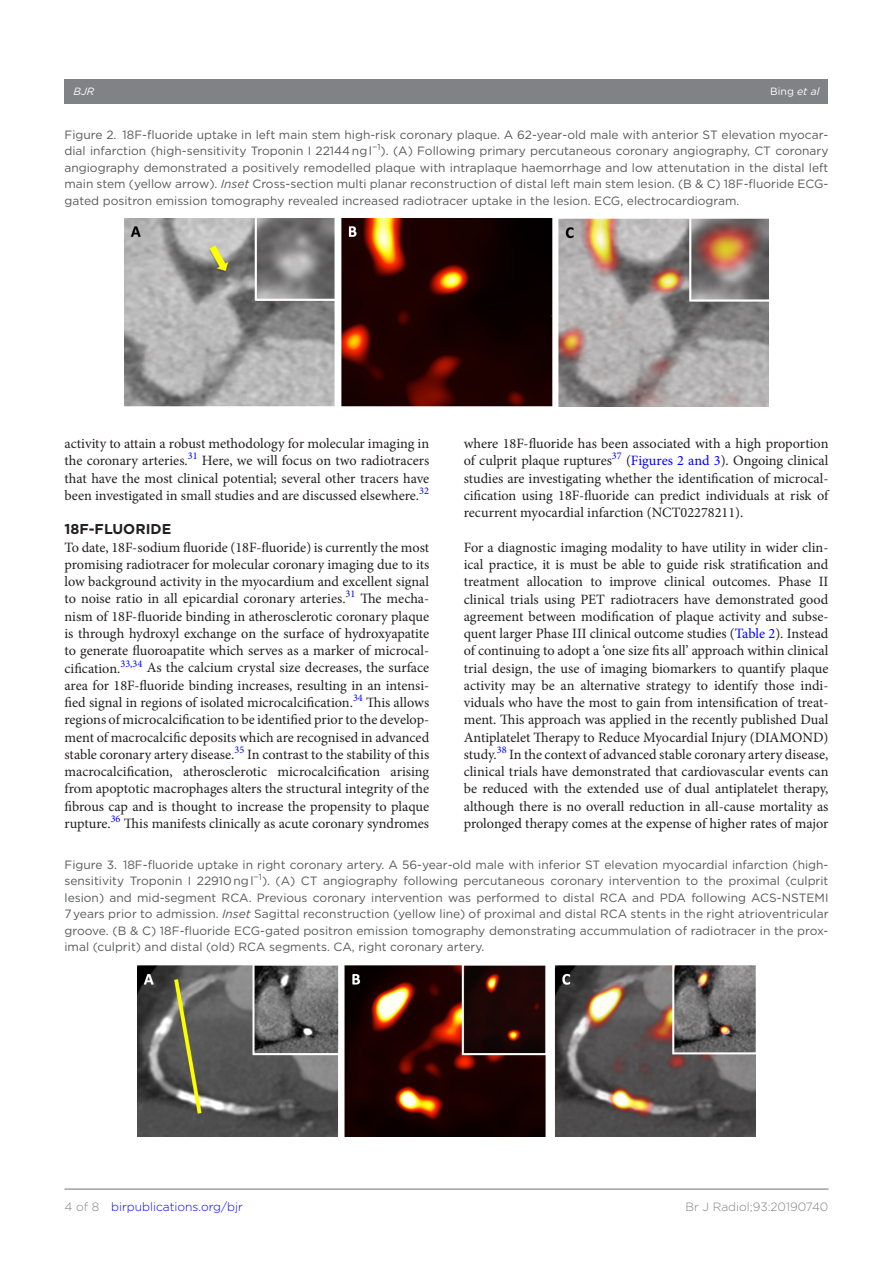
<style>
.page{position:relative;width:893px;height:1263px;background:#fff}
.page>*{position:absolute;margin:0;border:0;box-sizing:border-box;transform-origin:0 0}
.t1{font:14.25px/17.2px "Minion Pro";color:#231f20;text-align:justify}
.t2{font:700 14.25px "Gotham";color:#231f20}
.t3{font:12px/16.5px "Gotham";color:#57585a;text-align:justify}
.t4{font:300 12px "Gotham";color:#00f}
.t5{font:300 12px "Gotham";color:#808285}
.t6{font:10.5px "Gotham";color:#fff}
.t7{font:italic 10.5px "Gotham";color:#fff}
.s1{font-style:italic}
.s2{color:#00f}
.s3{color:#808285}
</style>
<div class="page">
<hr style="left:64px;top:1188px;width:764px;height:2px;background:#808285">
<div style="left:64px;top:79px;width:764px;height:24px;background:#808285"></div>
<img style="left:125px;top:219px;width:643px;height:187px">
<img style="left:138px;top:965px;width:617px;height:171px">
<p class="t7" style="left:74px;top:85px;width:22px">BJR</p>
<p class="t6" style="left:770px;top:85px;width:51px">Bing <span class="s1">et al</span></p>
<p class="t3" style="left:64px;top:126px;width:765px">Figure 2. 18F-fluoride uptake in left main stem high-risk coronary plaque. A 62-year-old male with anterior ST elevation myocar&shy;dial infarction (high-sensitivity Troponin I 22144 ng l<sup>−1</sup>). (A) Following primary percutaneous coronary angiography, CT coronary angiography demonstrated a positively remodelled plaque with intraplaque haemorrhage and low attenutation in the distal left main stem (yellow arrow). <span class="s1">Inset</span> Cross-section multi planar reconstruction of distal left main stem lesion. (B &amp; C) 18F-fluoride ECG&shy;gated positron emission tomography revealed increased radiotracer uptake in the lesion. ECG, electrocardiogram.</p>
<p class="t1" style="left:64px;top:435px;width:366px">activity to attain a robust methodology for molecular imaging in the coronary arteries.<sup>31</sup> Here, we will focus on two radiotracers that have the most clinical potential; several other tracers have been investigated in small studies and are discussed elsewhere.<sup>32</sup></p>
<p class="t2" style="left:64px;top:519px;width:108px">18F-FLUORI DE</p>
<p class="t1" style="left:64px;top:539px;width:366px">To date, 18F-sodium fluoride (18F-fluoride) is currently the most promising radiotracer for molecular coronary imaging due to its low background activity in the myocardium and excellent signal to noise ratio in all epicardial coronary arteries.<sup>31</sup> The mecha&shy;nism of 18F-fluoride binding in atherosclerotic coronary plaque is through hydroxyl exchange on the surface of hydroxyapatite to generate fluoroapatite which serves as a marker of microcal&shy;cification.<sup>33,34</sup> As the calcium crystal size decreases, the surface area for 18F-fluoride binding increases, resulting in an intensi&shy;fied signal in regions of isolated microcalcification.<sup>34</sup> This allows regions of microcalcification to be identified prior to the develop&shy;ment of macrocalcific deposits which are recognised in advanced stable coronary artery disease.<sup>35</sup> In contrast to the stability of this macrocalcification, atherosclerotic microcalcification arising from apoptotic macrophages alters the structural integrity of the fibrous cap and is thought to increase the propensity to plaque rupture.<sup>36</sup> This manifests clinically as acute coronary syndromes</p>
<p class="t1" style="left:464px;top:435px;width:366px">where 18F-fluoride has been associated with a high proportion of culprit plaque ruptures<sup>37</sup> (<span class="s2">Figures 2 and 3</span>). Ongoing clinical studies are investigating whether the identification of microcal&shy;cification using 18F-fluoride can predict individuals at risk of recurrent myocardial infarction (NCT02278211).</p>
<p class="t1" style="left:464px;top:539px;width:366px">For a diagnostic imaging modality to have utility in wider clin&shy;ical practice, it is must be able to guide risk stratification and treatment allocation to improve clinical outcomes. Phase II clinical trials using PET radiotracers have demonstrated good agreement between modification of plaque activity and subse&shy;quent larger Phase III clinical outcome studies (<span class="s2">Table 2</span>). Instead of continuing to adopt a ‘one size fits all’ approach within clinical trial design, the use of imaging biomarkers to quantify plaque activity may be an alternative strategy to identify those indi&shy;viduals who have the most to gain from intensification of treat&shy;ment. This approach was applied in the recently published Dual Antiplatelet Therapy to Reduce Myocardial Injury (DIAMOND) study.<sup>38</sup> In the context of advanced stable coronary artery disease, clinical trials have demonstrated that cardiovascular events can be reduced with the extended use of dual antiplatelet therapy, although there is no overall reduction in all-cause mortality as prolonged therapy comes at the expense of higher rates of major</p>
<p class="t3" style="left:64px;top:856px;width:766px">Figure 3. 18F-fluoride uptake in right coronary artery. A 56-year-old male with inferior ST elevation myocardial infarction (high&shy;sensitivity Troponin I 22910 ng l<sup>−1</sup>). (A) CT angiography following percutaneous coronary intervention to the proximal (culprit lesion) and mid-segment RCA. Previous coronary intervention was performed to distal RCA and PDA following ACS-NSTEMI 7 years prior to admission. <span class="s1">Inset</span> Sagittal reconstruction (yellow line) of proximal and distal RCA stents in the right atrioventricular groove. (B &amp; C) 18F-fluoride ECG-gated positron emission tomography demonstrating accummulation of radiotracer in the prox&shy;imal (culprit) and distal (old) RCA segments. CA, right coronary artery.</p>
<p class="t4" style="left:64px;top:1199px;width:180px"><span class="s3">4 of 8</span> birpublications.org/bjr</p>
<p class="t5" style="left:685px;top:1199px;width:144px">Br J Radiol;93:20190740</p>
</div>
